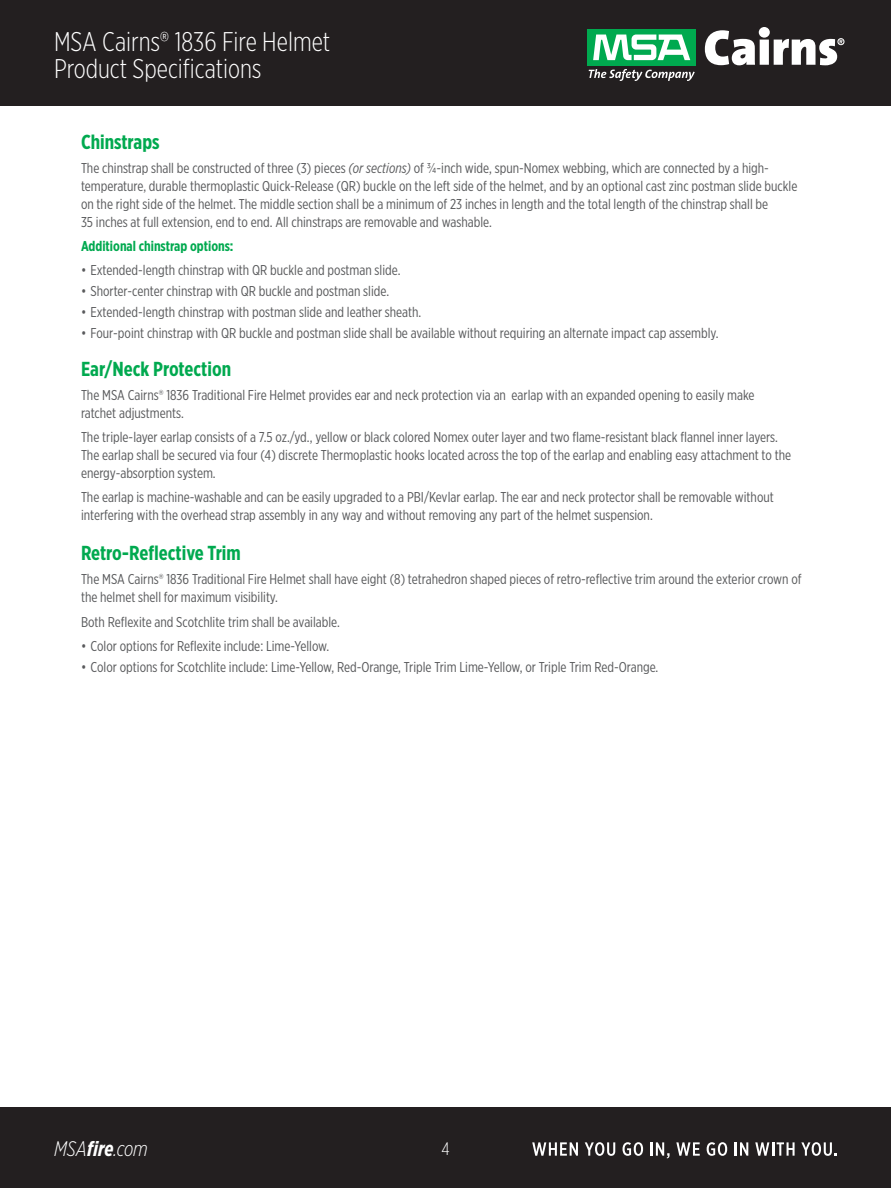
<style>
.page{position:relative;width:891px;height:1188px;background:#fff}
.page>*{position:absolute;margin:0;border:0;box-sizing:border-box;transform-origin:0 0}
.t1{font:300 27px/27px "Gotham X Narrow";color:#fff}
.t2{font:italic 300 21px "Gotham X Narrow";letter-spacing:-.005em;color:#fff}
.t3{font:700 20.25px "Gotham X Narrow";color:#00a94f}
.t4{font:300 18px "Gotham X Narrow";color:#fff}
.t5{font:14.25px/18px "Gotham X Narrow";color:#58595b}
.t6{font:700 14.25px "Gotham X Narrow";color:#00a94f}
.s1{font-style:italic}
.s2{font-weight:700}
</style>
<div class="page">
<div style="left:0;top:0;width:891px;height:106px;background:#231f20"></div>
<div style="left:0;top:1107px;width:891px;height:81px;background:#231f20"></div>
<svg style="left:532px;top:1142px;width:46px;height:14px"></svg>
<svg style="left:585px;top:1142px;width:30px;height:14px"></svg>
<svg style="left:623px;top:1142px;width:20px;height:14px"></svg>
<svg style="left:651px;top:1142px;width:19px;height:16px"></svg>
<svg style="left:676px;top:1142px;width:24px;height:14px"></svg>
<svg style="left:707px;top:1142px;width:20px;height:14px"></svg>
<svg style="left:735px;top:1142px;width:13px;height:14px"></svg>
<svg style="left:755px;top:1142px;width:40px;height:14px"></svg>
<svg style="left:801px;top:1142px;width:36px;height:14px"></svg>
<div style="left:587px;top:29px;width:109px;height:36px;background:#00a94f"></div>
<svg style="left:593px;top:35px;width:97px;height:25px"></svg>
<svg style="left:589px;top:69px;width:106px;height:12px"></svg>
<svg style="left:705px;top:27px;width:139px;height:38px"></svg>
<h1 class="t1" style="left:54px;top:28px;width:278px">MSA Cairns® 1836 Fire Helmet<br>Product Specifications</h1>
<h3 class="t3" style="left:81px;top:129px;width:80px">Chinstraps</h3>
<p class="t5" style="left:81px;top:159px;width:718px">The chinstrap shall be constructed of three (3) pieces <span class="s1">(or sections)</span> of 3/4-inch wide, spun-Nomex webbing, which are connected by a high&shy;temperature, durable thermoplastic Quick-Release (QR) buckle on the left side of the helmet, and by an optional cast zinc postman slide buckle on the right side of the helmet. The middle section shall be a minimum of 23 inches in length and the total length of the chinstrap shall be<br>35 inches at full extension, end to end. All chinstraps are removable and washable.</p>
<p class="t6" style="left:81px;top:237px;width:154px">Additional chinstrap options:</p>
<p class="t5" style="left:81px;top:261px;width:321px">• Extended-length chinstrap with QR buckle and postman slide.</p>
<p class="t5" style="left:81px;top:282px;width:310px">• Shorter-center chinstrap with QR buckle and postman slide.</p>
<p class="t5" style="left:81px;top:303px;width:342px">• Extended-length chinstrap with postman slide and leather sheath.</p>
<p class="t5" style="left:81px;top:324px;width:639px">• Four-point chinstrap with QR buckle and postman slide shall be available without requiring an alternate impact cap assembly.</p>
<h3 class="t3" style="left:81px;top:356px;width:152px">Ear/Neck Protection</h3>
<p class="t5" style="left:81px;top:386px;width:675px">The MSA Cairns® 1836 Traditional Fire Helmet provides ear and neck protection via an earlap with an expanded opening to easily make ratchet adjustments.</p>
<p class="t5" style="left:81px;top:428px;width:712px">The triple-layer earlap consists of a 7.5 oz./yd., yellow or black colored Nomex outer layer and two flame-resistant black flannel inner layers.<br>The earlap shall be secured via four (4) discrete Thermoplastic hooks located across the top of the earlap and enabling easy attachment to the energy-absorption system.</p>
<p class="t5" style="left:81px;top:488px;width:694px">The earlap is machine-washable and can be easily upgraded to a PBI/Kevlar earlap. The ear and neck protector shall be removable without interfering with the overhead strap assembly in any way and without removing any part of the helmet suspension.</p>
<h3 class="t3" style="left:81px;top:541px;width:161px">Retro-Reflective Trim</h3>
<p class="t5" style="left:81px;top:570px;width:722px">The MSA Cairns® 1836 Traditional Fire Helmet shall have eight (8) tetrahedron shaped pieces of retro-reflective trim around the exterior crown of the helmet shell for maximum visibility.</p>
<p class="t5" style="left:81px;top:612px;width:260px">Both Reflexite and Scotchlite trim shall be available.</p>
<p class="t5" style="left:81px;top:636px;width:250px">• Color options for Reflexite include: Lime-Yellow.</p>
<p class="t5" style="left:81px;top:657px;width:579px">• Color options for Scotchlite include: Lime-Yellow, Red-Orange, Triple Trim Lime-Yellow, or Triple Trim Red-Orange.</p>
<h2 class="t2" style="left:54px;top:1136px;width:95px">MSA<span class="s2">fire</span>.com</h2>
<p class="t4" style="left:441px;top:1138px;width:10px">4</p>
</div>
